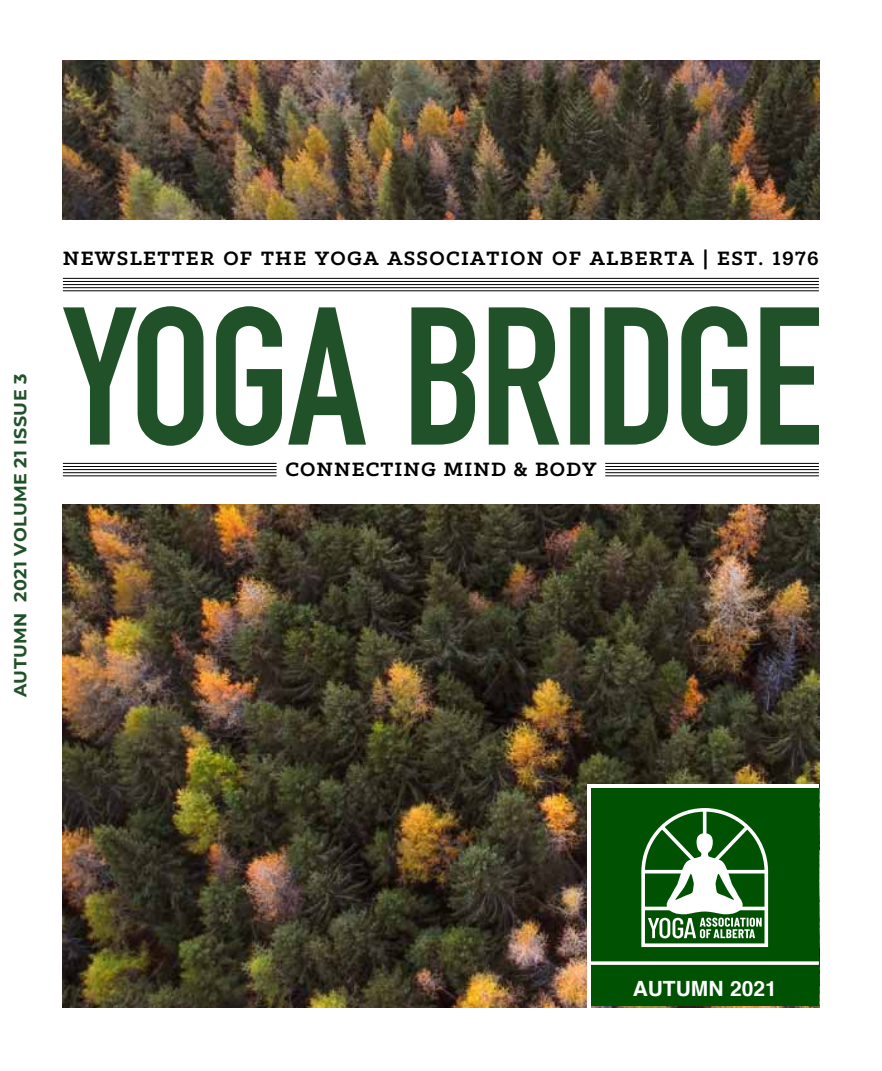
<style>
.page{position:relative;width:882px;height:1071px;background:#fff}
.page>*{position:absolute;margin:0;border:0;box-sizing:border-box;transform-origin:0 0}
.t1{font:700 21.88px "Klinic Slab";letter-spacing:.06em;color:#000}
.t2{font:700 21px "Helvetica";color:#fff}
.t3{font:700 17.5px "Montserrat";letter-spacing:.02em;color:#205128}
.s1{color:#205127}
</style>
<div class="page">
<img style="left:63px;top:60px;width:756px;height:948px">
<div style="left:0;top:220px;width:882px;height:284px;background:#fff"></div>
<svg style="left:63px;top:306px;width:756px;height:140px"></svg>
<hr style="left:63px;top:475px;width:214px;height:1px;background:#000">
<hr style="left:63px;top:463px;width:214px;height:1px;background:#000">
<hr style="left:63px;top:466px;width:214px;height:1px;background:#000">
<hr style="left:63px;top:472px;width:214px;height:1px;background:#000">
<hr style="left:63px;top:469px;width:214px;height:1px;background:#000">
<hr style="left:605px;top:475px;width:214px;height:1px;background:#000">
<hr style="left:605px;top:463px;width:214px;height:1px;background:#000">
<hr style="left:605px;top:466px;width:214px;height:1px;background:#000">
<hr style="left:605px;top:472px;width:214px;height:1px;background:#000">
<hr style="left:605px;top:469px;width:214px;height:1px;background:#000">
<hr style="left:63px;top:290px;width:756px;height:1px;background:#000">
<hr style="left:63px;top:278px;width:756px;height:1px;background:#000">
<hr style="left:63px;top:281px;width:756px;height:1px;background:#000">
<hr style="left:63px;top:287px;width:756px;height:1px;background:#000">
<hr style="left:63px;top:284px;width:756px;height:1px;background:#000">
<div style="left:591px;top:786px;width:228px;height:220px;background:#005102"></div>
<svg style="left:641px;top:808px;width:127px;height:139px"></svg>
<svg style="left:591px;top:961px;width:228px;height:4px"></svg>
<hr style="left:591px;top:784px;width:228px;height:4px;background:#fff">
<hr style="left:587px;top:784px;width:4px;height:224px;background:#fff">
<p class="t1" style="left:63px;top:244px;width:757px">NEWSLETTER OF THE YOGA ASSOCIATION OF ALBERTA | EST. 1976</p>
<p class="t3" style="left:8px;top:697px;width:325px;rotate:-90deg">AUTUMN 2021 <span class="s1">VOLUME</span> 21 ISSUE 3</p>
<p class="t1" style="left:285px;top:455px;width:313px">CONNECTING MIND &amp; BODY</p>
<p class="t2" style="left:633px;top:971px;width:146px">AUTUMN 2021</p>
</div>
